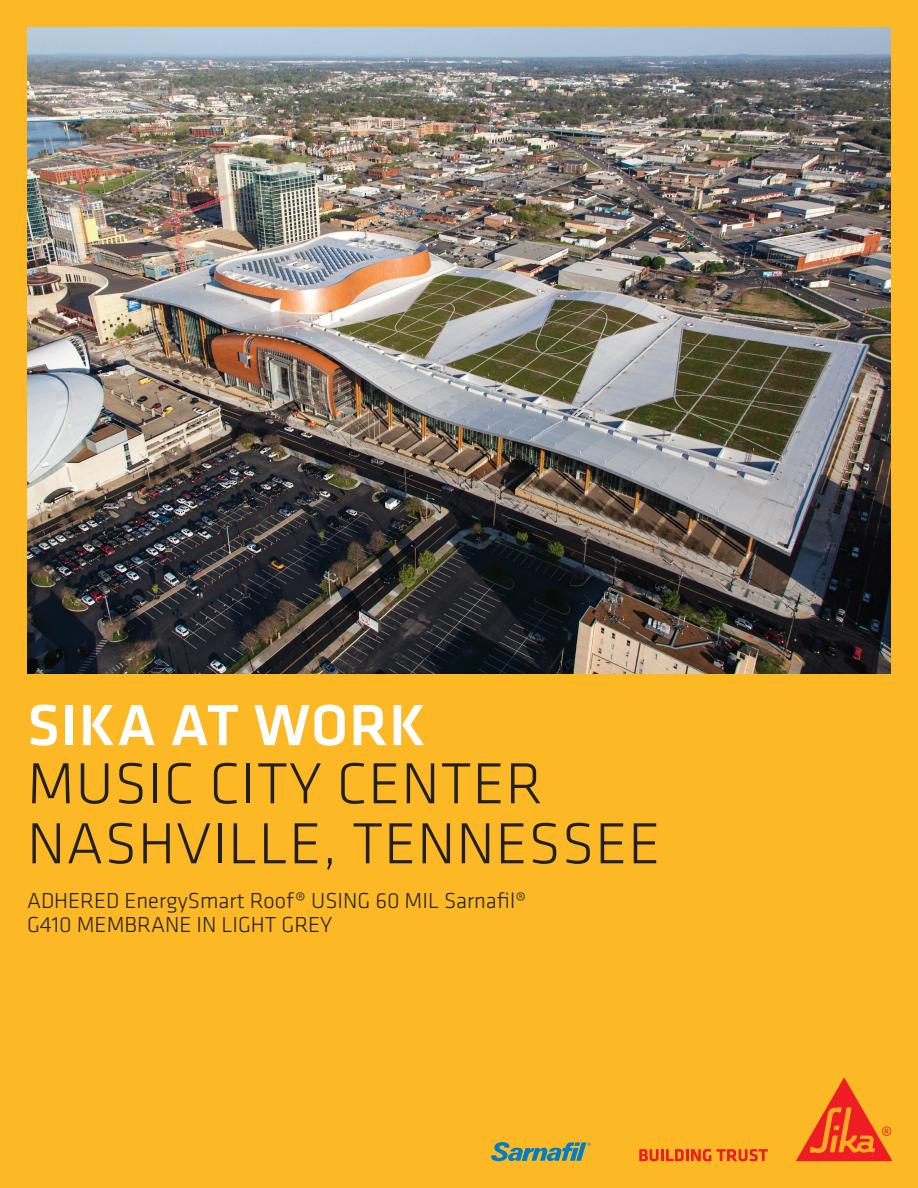
<style>
.page{position:relative;width:918px;height:1188px;background:#fcb825}
.page>*{position:absolute;margin:0;border:0;box-sizing:border-box;transform-origin:0 0}
.t1{font:300 60px/60px "Klavika";letter-spacing:.015em;color:#231f20}
.t2{font:500 60px "Klavika";letter-spacing:.015em;color:#fff}
.t3{font:300 22.5px/24.8px "Klavika";color:#231f20}
</style>
<div class="page">
<svg style="left:639px;top:1149px;width:72px;height:12px"></svg>
<svg style="left:717px;top:1149px;width:51px;height:12px"></svg>
<svg style="left:796px;top:1077px;width:96px;height:84px"></svg>
<svg style="left:491px;top:1142px;width:100px;height:19px"></svg>
<img style="left:28px;top:28px;width:862px;height:646px">
<h1 class="t2" style="left:27px;top:685px;width:400px">SIKA AT WORK</h1>
<h1 class="t1" style="left:27px;top:753px;width:635px">MUSIC CITY CENTER<br>NASHVILLE, TENNESSEE</h1>
<p class="t3" style="left:27px;top:888px;width:501px">ADHERED EnergySmart Roof® USING 60 MIL Sarnafil®<br>G410 MEMBRANE IN LIGHT GREY</p>
</div>
